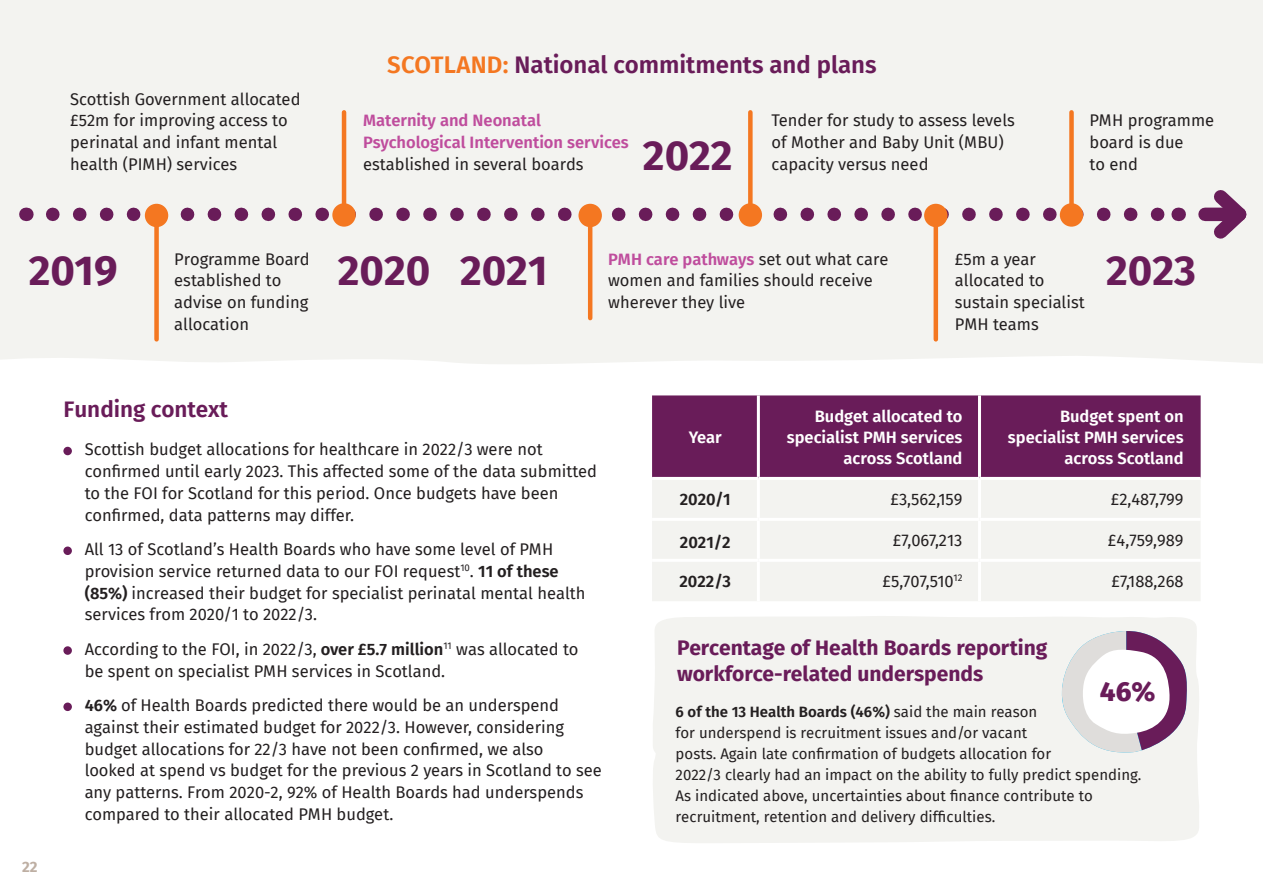
<style>
.page{position:relative;width:1263px;height:893px;background:#fff}
.page>*{position:absolute;margin:0;border:0;box-sizing:border-box;transform-origin:0 0}
.t1{font:700 42px "Fira Sans";color:#691c59}
.t2{font:800 27.6px "Fira Sans";color:#691c59}
.t3{font:600 24px "Fira Sans";color:#691c59}
.t4{font:600 22.5px "Fira Sans";color:#691c59}
.t5{font:700 21px/25.5px "Fira Sans";color:#691c59}
.t6{font:16.5px/21.8px "Fira Sans";color:#231f20}
.t7{font:600 16.5px/21px "Fira Sans";color:#fff;text-align:right}
.t8{font:600 16.5px/21.8px "Fira Sans";color:#bf4d9d}
.t9{font:600 16.5px "Fira Sans";color:#231f20}
.t10{font:15px/21px "Fira Sans";color:#231f20}
.t11{font:700 15px "Fira Sans";color:#beafa3}
.s1{color:#f47721}
.s2{font-weight:600;color:#bf4d9d}
.s3{font-weight:600}
</style>
<div class="page">
<div style="left:63px;top:447px;width:9px;height:8px;background:#691c59;border-radius:50%"></div>
<div style="left:63px;top:546px;width:9px;height:9px;background:#691c59;border-radius:50%"></div>
<div style="left:63px;top:646px;width:9px;height:9px;background:#691c59;border-radius:50%"></div>
<div style="left:63px;top:702px;width:9px;height:9px;background:#691c59;border-radius:50%"></div>
<div style="left:652px;top:395px;width:549px;height:82px;background:#691c59"></div>
<div style="left:652px;top:480px;width:548px;height:121px;background:#f3f3f0"></div>
<hr style="left:757px;top:395px;width:3px;height:82px;background:#fff">
<hr style="left:978px;top:395px;width:3px;height:82px;background:#fff">
<hr style="left:757px;top:480px;width:3px;height:38px;background:#fff">
<hr style="left:978px;top:480px;width:3px;height:38px;background:#fff">
<hr style="left:652px;top:518px;width:106px;height:3px;background:#fff">
<hr style="left:758px;top:518px;width:221px;height:3px;background:#fff">
<hr style="left:757px;top:521px;width:3px;height:38px;background:#fff">
<hr style="left:979px;top:518px;width:222px;height:3px;background:#fff">
<hr style="left:978px;top:521px;width:3px;height:38px;background:#fff">
<hr style="left:652px;top:559px;width:106px;height:3px;background:#fff">
<hr style="left:758px;top:559px;width:221px;height:3px;background:#fff">
<hr style="left:757px;top:562px;width:3px;height:39px;background:#fff">
<hr style="left:979px;top:559px;width:222px;height:3px;background:#fff">
<hr style="left:978px;top:562px;width:3px;height:39px;background:#fff">
<div style="left:653px;top:616px;width:546px;height:227px;background:#f3f3f0"></div>
<svg style="left:1056px;top:629px;width:132px;height:126px"></svg>
<div style="left:1px;top:0;width:1262px;height:364px;background:#f3f3f0"></div>
<svg style="left:53px;top:208px;width:1112px;height:13px"></svg>
<svg style="left:26px;top:208px;width:1px;height:13px"></svg>
<svg style="left:1178px;top:208px;width:1px;height:13px"></svg>
<svg style="left:1201px;top:178px;width:58px;height:73px"></svg>
<div style="left:145px;top:204px;width:23px;height:23px;background:#f47721;border-radius:50%"></div>
<div style="left:154px;top:221px;width:5px;height:118px;background:#f47721"></div>
<div style="left:578px;top:204px;width:24px;height:23px;background:#f47721;border-radius:50%"></div>
<hr style="left:588px;top:221px;width:4px;height:97px;background:#f47721">
<div style="left:332px;top:203px;width:24px;height:24px;background:#f47721;border-radius:50%"></div>
<hr style="left:342px;top:112px;width:4px;height:98px;background:#f47721">
<div style="left:1060px;top:203px;width:23px;height:24px;background:#f47721;border-radius:50%"></div>
<div style="left:1069px;top:112px;width:5px;height:98px;background:#f47721"></div>
<div style="left:739px;top:203px;width:23px;height:24px;background:#f47721;border-radius:50%"></div>
<div style="left:748px;top:112px;width:5px;height:98px;background:#f47721"></div>
<div style="left:924px;top:204px;width:23px;height:23px;background:#f47721;border-radius:50%"></div>
<div style="left:933px;top:221px;width:5px;height:118px;background:#f47721"></div>
<p class="t6" style="left:70px;top:88px;width:232px">Scottish Government allocated £52m for improving access to perinatal and infant mental health (PIMH) services</p>
<h3 class="t3" style="left:387px;top:45px;width:491px"><span class="s1">SCOTLAND:</span> National commitments and plans</h3>
<p class="t8" style="left:363px;top:109px;width:267px">Maternity and Neonatal<br>Psychological Intervention services</p>
<p class="t6" style="left:363px;top:153px;width:222px">established in several boards</p>
<h1 class="t1" style="left:643px;top:120px;width:91px">2022</h1>
<p class="t6" style="left:772px;top:109px;width:245px">Tender for study to assess levels of Mother and Baby Unit (MBU) capacity versus need</p>
<p class="t6" style="left:1089px;top:109px;width:126px">PMH programme board is due<br>to end</p>
<p class="t6" style="left:608px;top:247px;width:282px"><span class="s2">PMH care pathways</span> set out what care women and families should receive wherever they live</p>
<p class="t6" style="left:174px;top:247px;width:137px">Programme Board established to advise on funding allocation</p>
<h1 class="t1" style="left:1106px;top:235px;width:91px">2023</h1>
<h1 class="t1" style="left:460px;top:235px;width:89px">2021</h1>
<p class="t6" style="left:955px;top:247px;width:131px">£5m a year allocated to sustain specialist<br>PMH teams</p>
<h1 class="t1" style="left:29px;top:235px;width:90px">2019</h1>
<h1 class="t1" style="left:338px;top:235px;width:94px">2020</h1>
<p class="t11" style="left:22px;top:854px;width:17px">22</p>
<h3 class="t4" style="left:63px;top:390px;width:166px">Funding context</h3>
<p class="t6" style="left:85px;top:438px;width:514px">Scottish budget allocations for healthcare in 2022/3 were not confirmed until early 2023. This affected some of the data submitted to the FOI for Scotland for this period. Once budgets have been confirmed, data patterns may differ.</p>
<p class="t6" style="left:85px;top:538px;width:502px">All 13 of Scotland’s Health Boards who have some level of PMH provision service returned data to our FOI request<sup>10</sup>. <span class="s3">11 of these (85%)</span> increased their budget for specialist perinatal mental health services from 2020/1 to 2022/3.</p>
<p class="t6" style="left:85px;top:638px;width:495px">According to the FOI, in 2022/3, <span class="s3">over £5.7 million</span><sup>11</sup> was allocated to be spent on specialist PMH services in Scotland.</p>
<p class="t6" style="left:85px;top:694px;width:519px"><span class="s3">46%</span> of Health Boards predicted there would be an underspend against their estimated budget for 2022/3. However, considering budget allocations for 22/3 have not been confirmed, we also<br>looked at spend vs budget for the previous 2 years in Scotland to see any patterns. From 2020-2, 92% of Health Boards had underspends compared to their allocated PMH budget.</p>
<p class="t7" style="left:689px;top:426px;width:34px">Year</p>
<p class="t7" style="left:787px;top:405px;width:177px">Budget allocated to specialist PMH services across Scotland</p>
<p class="t7" style="left:1008px;top:405px;width:177px">Budget spent on specialist PMH services across Scotland</p>
<p class="t9" style="left:680px;top:486px;width:52px">2020/1</p>
<p class="t6" style="left:890px;top:488px;width:74px">£3,562,159</p>
<p class="t6" style="left:1111px;top:488px;width:74px">£2,487,799</p>
<p class="t9" style="left:680px;top:528px;width:52px">2021/2</p>
<p class="t6" style="left:893px;top:529px;width:71px">£7,067,213</p>
<p class="t6" style="left:1108px;top:529px;width:77px">£4,759,989</p>
<p class="t9" style="left:679px;top:568px;width:53px">2022/3</p>
<p class="t6" style="left:882px;top:570px;width:82px">£5,707,510<sup>12</sup></p>
<p class="t6" style="left:1112px;top:570px;width:73px">£7,188,268</p>
<p class="t5" style="left:677px;top:634px;width:372px">Percentage of Health Boards reporting workforce-related underspends</p>
<h2 class="t2" style="left:1100px;top:667px;width:57px">46%</h2>
<p class="t10" style="left:676px;top:701px;width:467px"><span class="s3">6 of the 13 Health Boards (46%)</span> said the main reason<br>for underspend is recruitment issues and/or vacant<br>posts. Again late confirmation of budgets allocation for<br>2022/3 clearly had an impact on the ability to fully predict spending.<br>As indicated above, uncertainties about finance contribute to recruitment, retention and delivery difficulties.</p>
</div>
